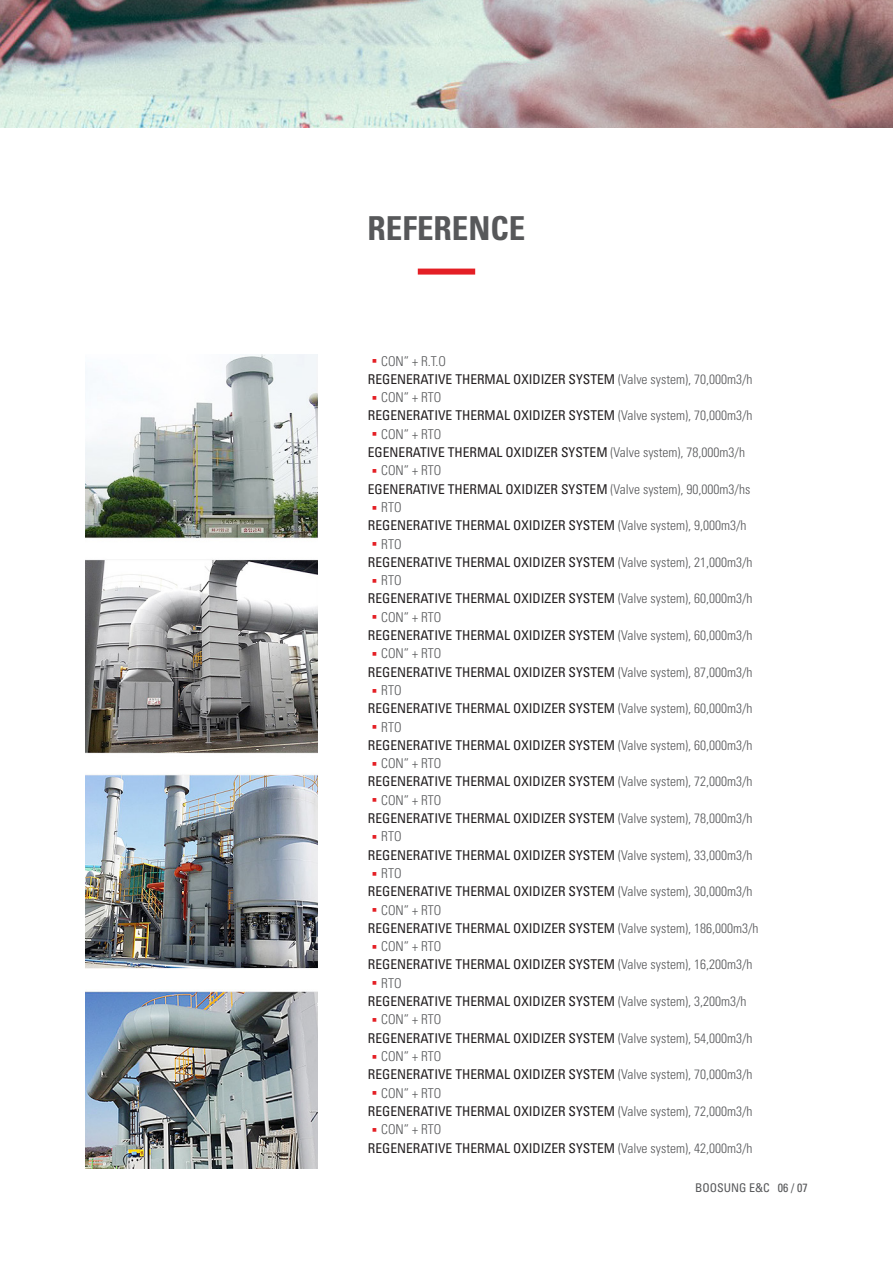
<style>
.page{position:relative;width:893px;height:1263px;background:#fff}
.page>*{position:absolute;margin:0;border:0;box-sizing:border-box;transform-origin:0 0}
.t1{font:700 condensed 33px "Univers LT Std";color:#57585a}
.t2{font:condensed 13.5px/18.3px "Univers LT Std";color:#231f20}
.t3{font:300 condensed 13.5px/18.3px "Univers LT Std";color:#57585a}
.t4{font:condensed 12px "Univers LT Std";color:#57585a}
.s1{font-family:"Koz Min Pr 6 N";font-weight:400;font-stretch:normal;color:#e41f25}
.s2{font-weight:400;color:#231f20}
.s3{font-family:"Koz Min Pr 6 N";font-stretch:normal;color:#e41f25}
.s4{font-weight:300;color:#57585a}
</style>
<div class="page">
<img style="left:0;top:0;width:893px;height:128px">
<div style="left:418px;top:269px;width:57px;height:6px;background:#e41f25"></div>
<img style="left:85px;top:354px;width:232px;height:814px">
<h1 class="t1" style="left:368px;top:208px;width:159px">REFERENCE</h1>
<p class="t3" style="left:368px;top:352px;width:386px"><span class="s1">▪</span>CON” + R.T.O<br><span class="s2">REGENERATIVE THERMAL OXIDIZER SYSTEM</span> (Valve system), 70,000m3/h</p>
<p class="t2" style="left:368px;top:388px;width:386px"><span class="s3">▪</span><span class="s4">CON” + RTO<br></span>REGENERATIVE THERMAL OXIDIZER SYSTEM <span class="s4">(Valve system), 70,000m3/h</span></p>
<p class="t3" style="left:368px;top:425px;width:379px"><span class="s1">▪</span>CON” + RTO<br><span class="s2">EGENERATIVE THERMAL OXIDIZER SYSTEM</span> (Valve system), 78,000m3/h</p>
<p class="t3" style="left:368px;top:461px;width:384px"><span class="s1">▪</span>CON” + RTO<br><span class="s2">EGENERATIVE THERMAL OXIDIZER SYSTEM</span> (Valve system), 90,000m3/hs</p>
<p class="t2" style="left:368px;top:498px;width:380px"><span class="s3">▪</span><span class="s4">RTO<br></span>REGENERATIVE THERMAL OXIDIZER SYSTEM <span class="s4">(Valve system), 9,000m3/h</span></p>
<p class="t2" style="left:368px;top:534px;width:386px"><span class="s3">▪</span><span class="s4">RTO<br></span>REGENERATIVE THERMAL OXIDIZER SYSTEM <span class="s4">(Valve system), 21,000m3/h</span></p>
<p class="t2" style="left:368px;top:571px;width:386px"><span class="s3">▪</span><span class="s4">RTO<br></span>REGENERATIVE THERMAL OXIDIZER SYSTEM <span class="s4">(Valve system), 60,000m3/h</span></p>
<p class="t2" style="left:368px;top:608px;width:386px"><span class="s3">▪</span><span class="s4">CON” + RTO<br></span>REGENERATIVE THERMAL OXIDIZER SYSTEM <span class="s4">(Valve system), 60,000m3/h</span></p>
<p class="t2" style="left:368px;top:644px;width:386px"><span class="s3">▪</span><span class="s4">CON” + RTO<br></span>REGENERATIVE THERMAL OXIDIZER SYSTEM <span class="s4">(Valve system), 87,000m3/h</span></p>
<p class="t2" style="left:368px;top:681px;width:386px"><span class="s3">▪</span><span class="s4">RTO<br></span>REGENERATIVE THERMAL OXIDIZER SYSTEM <span class="s4">(Valve system), 60,000m3/h</span></p>
<p class="t2" style="left:368px;top:717px;width:386px"><span class="s3">▪</span><span class="s4">RTO<br></span>REGENERATIVE THERMAL OXIDIZER SYSTEM <span class="s4">(Valve system), 60,000m3/h</span></p>
<p class="t2" style="left:368px;top:754px;width:386px"><span class="s3">▪</span><span class="s4">CON” + RTO<br></span>REGENERATIVE THERMAL OXIDIZER SYSTEM <span class="s4">(Valve system), 72,000m3/h</span></p>
<p class="t2" style="left:368px;top:791px;width:386px"><span class="s3">▪</span><span class="s4">CON” + RTO<br></span>REGENERATIVE THERMAL OXIDIZER SYSTEM <span class="s4">(Valve system), 78,000m3/h</span></p>
<p class="t2" style="left:368px;top:827px;width:386px"><span class="s3">▪</span><span class="s4">RTO<br></span>REGENERATIVE THERMAL OXIDIZER SYSTEM <span class="s4">(Valve system), 33,000m3/h</span></p>
<p class="t2" style="left:368px;top:864px;width:386px"><span class="s3">▪</span><span class="s4">RTO<br></span>REGENERATIVE THERMAL OXIDIZER SYSTEM <span class="s4">(Valve system), 30,000m3/h</span></p>
<p class="t3" style="left:368px;top:901px;width:392px"><span class="s1">▪</span>CON” + RTO<br><span class="s2">REGENERATIVE THERMAL OXIDIZER SYSTEM</span> (Valve system), 186,000m3/h</p>
<p class="t2" style="left:368px;top:937px;width:386px"><span class="s3">▪</span><span class="s4">CON” + RTO<br></span>REGENERATIVE THERMAL OXIDIZER SYSTEM <span class="s4">(Valve system), 16,200m3/h</span></p>
<p class="t2" style="left:368px;top:974px;width:380px"><span class="s3">▪</span><span class="s4">RTO<br></span>REGENERATIVE THERMAL OXIDIZER SYSTEM <span class="s4">(Valve system), 3,200m3/h</span></p>
<p class="t2" style="left:368px;top:1010px;width:386px"><span class="s3">▪</span><span class="s4">CON” + RTO<br></span>REGENERATIVE THERMAL OXIDIZER SYSTEM <span class="s4">(Valve system), 54,000m3/h</span></p>
<p class="t2" style="left:368px;top:1047px;width:386px"><span class="s3">▪</span><span class="s4">CON” + RTO<br></span>REGENERATIVE THERMAL OXIDIZER SYSTEM <span class="s4">(Valve system), 70,000m3/h</span></p>
<p class="t2" style="left:368px;top:1083px;width:386px"><span class="s3">▪</span><span class="s4">CON” + RTO<br></span>REGENERATIVE THERMAL OXIDIZER SYSTEM <span class="s4">(Valve system), 72,000m3/h</span></p>
<p class="t2" style="left:368px;top:1120px;width:386px"><span class="s3">▪</span><span class="s4">CON” + RTO<br></span>REGENERATIVE THERMAL OXIDIZER SYSTEM <span class="s4">(Valve system), 42,000m3/h</span></p>
<p class="t4" style="left:695px;top:1180px;width:114px">BOOSUNG E&amp;C 06 / 07</p>
</div>
